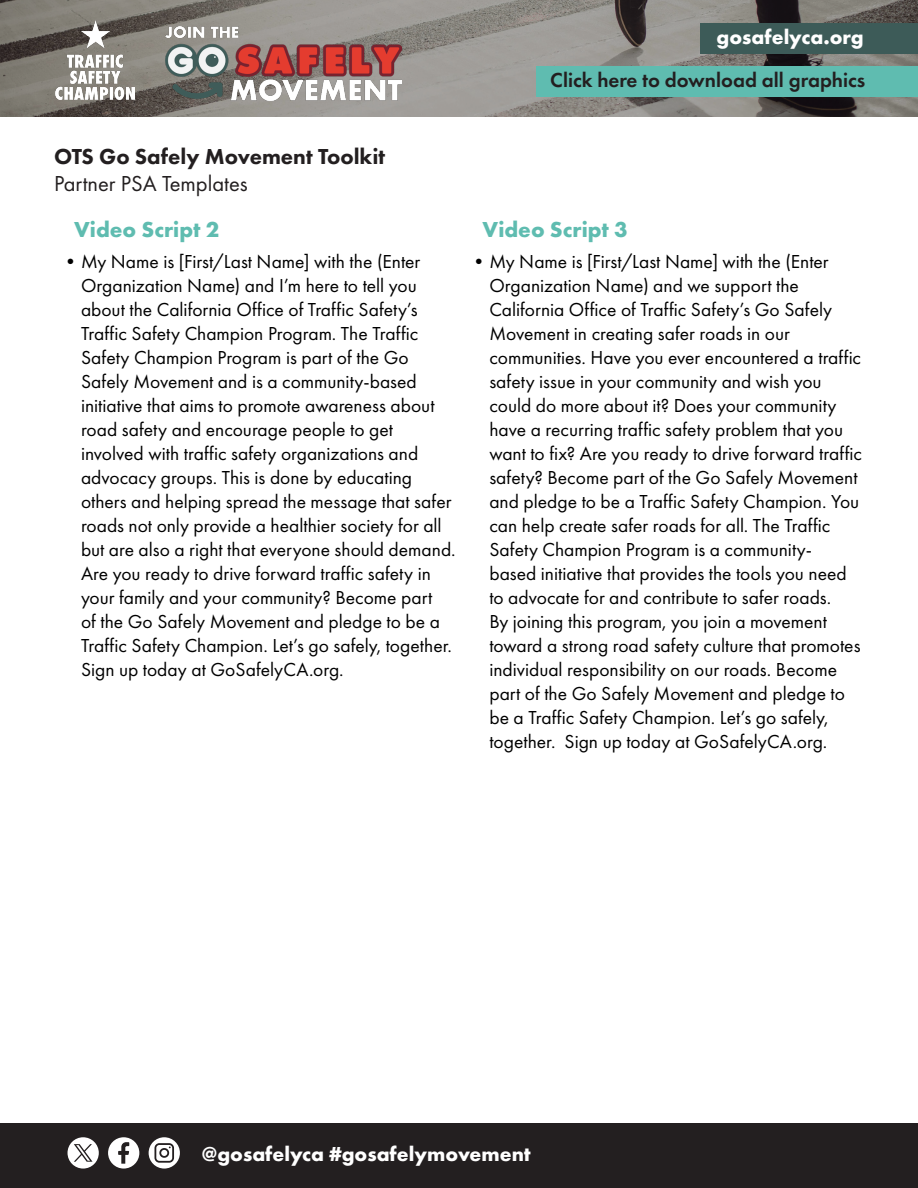
<style>
.page{position:relative;width:918px;height:1188px;background:#fff}
.page>*{position:absolute;margin:0;border:0;box-sizing:border-box;transform-origin:0 0}
.t1{font:800 22.5px "Futura PT";color:#231f20}
.H3_2col{font:700 22.5px "Futura PT";color:#5fbcb0}
.t2{font:22.5px "Futura PT";color:#231f20}
.t3{font:700 21px "Futura PT";color:#fff}
.t4{font:600 21px "Futura PT";color:#231f20}
.t5{font:19.5px/24px "Futura PT";color:#000}
</style>
<div class="page">
<div style="left:0;top:1123px;width:918px;height:65px;background:#231f20"></div>
<svg style="left:68px;top:1137px;width:31px;height:32px"></svg>
<svg style="left:149px;top:1137px;width:31px;height:32px"></svg>
<svg style="left:108px;top:1137px;width:31px;height:32px"></svg>
<svg style="left:0;top:0;width:918px;height:117px;background:#84817c"></svg>
<img style="left:165px;top:26px;width:236px;height:74px">
<div style="left:536px;top:66px;width:382px;height:30px;background:#5fbcb0"></div>
<div style="left:700px;top:23px;width:218px;height:31px;background:#3d5b58"></div>
<img style="left:55px;top:20px;width:80px;height:80px">
<p class="t3" style="left:717px;top:24px;width:149px">gosafelyca.org</p>
<p class="t4" style="left:550px;top:67px;width:317px">Click here to download all graphics</p>
<h1 class="t1" style="left:54px;top:142px;width:333px">OTS Go Safely Movement Toolkit</h1>
<h2 class="t2" style="left:54px;top:170px;width:195px">Partner PSA Templates</h2>
<p class="H3_2col" style="left:74px;top:215px;width:147px">Video Script 2</p>
<p class="t5" style="left:81px;top:249px;width:376px;text-indent:-20px">•My Name is [First/Last Name] with the (Enter Organization Name) and I’m here to tell you about the California Office of Traffic Safety’s Traffic Safety Champion Program. The Traffic Safety Champion Program is part of the Go Safely Movement and is a community-based initiative that aims to promote awareness about road safety and encourage people to get involved with traffic safety organizations and advocacy groups. This is done by educating others and helping spread the message that safer roads not only provide a healthier society for all but are also a right that everyone should demand.<br>Are you ready to drive forward traffic safety in your family and your community? Become part<br>of the Go Safely Movement and pledge to be a Traffic Safety Champion. Let’s go safely, together.<br>Sign up today at GoSafelyCA.org.</p>
<p class="H3_2col" style="left:483px;top:215px;width:147px">Video Script 3</p>
<p class="t5" style="left:489px;top:249px;width:374px;text-indent:-20px">•My Name is [First/Last Name] with the (Enter Organization Name) and we support the California Office of Traffic Safety’s Go Safely Movement in creating safer roads in our communities. Have you ever encountered a traffic safety issue in your community and wish you could do more about it? Does your community have a recurring traffic safety problem that you want to fix? Are you ready to drive forward traffic safety? Become part of the Go Safely Movement and pledge to be a Traffic Safety Champion. You can help create safer roads for all. The Traffic Safety Champion Program is a community&shy;based initiative that provides the tools you need to advocate for and contribute to safer roads.<br>By joining this program, you join a movement toward a strong road safety culture that promotes individual responsibility on our roads. Become part of the Go Safely Movement and pledge to be a Traffic Safety Champion. Let’s go safely, together. Sign up today at GoSafelyCA.org.</p>
<p class="t3" style="left:202px;top:1140px;width:330px">@gosafelyca #gosafelymovement</p>
</div>
